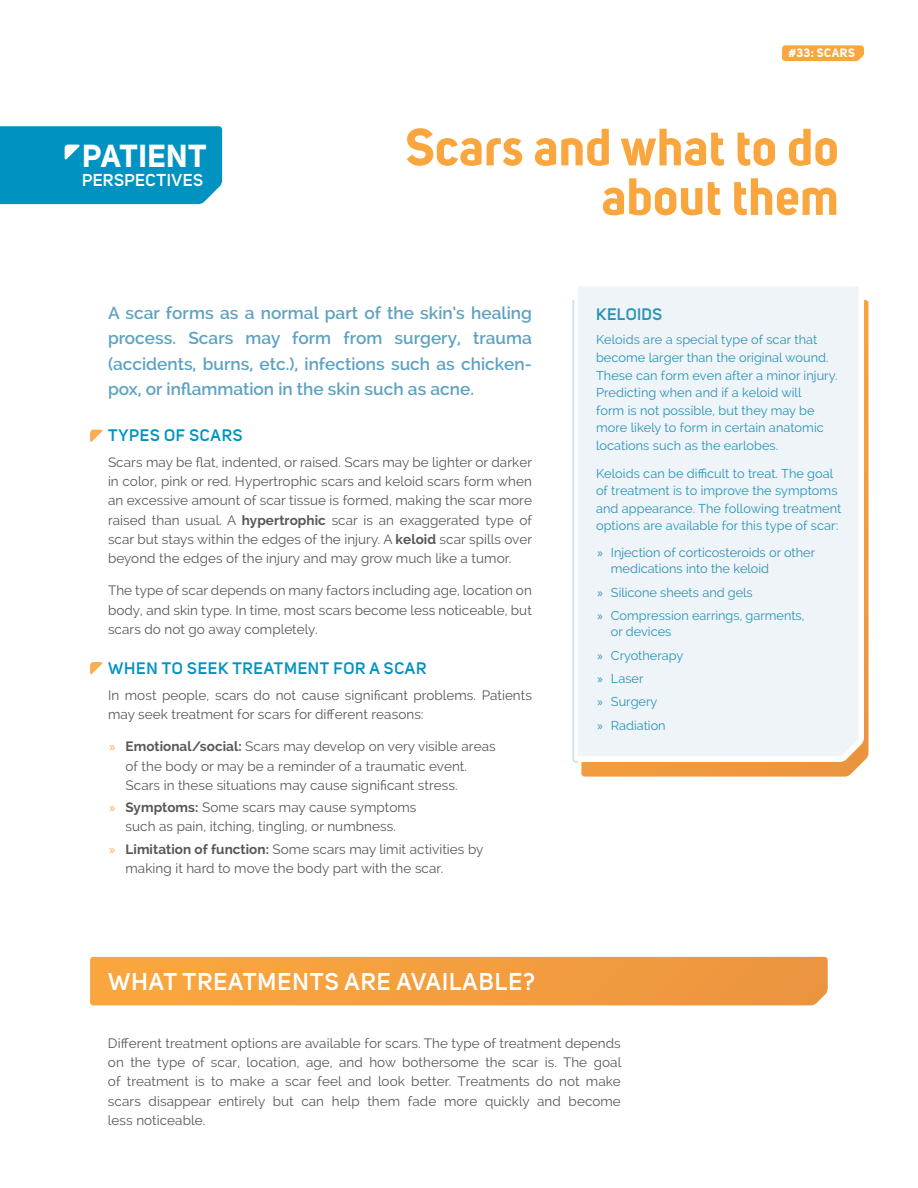
<style>
.page{position:relative;width:918px;height:1188px;background:#fff}
.page>*{position:absolute;margin:0;border:0;box-sizing:border-box;transform-origin:0 0}
.t1{font:700 51.75px/49.5px "Uni Sans";color:#faa63f;text-align:right}
.t2{font:700 31.5px "Uni Sans";letter-spacing:.01em;color:#fff}
.t3{font:600 24px "Uni Sans";letter-spacing:.045em;color:#fff}
.t4{font:600 17.25px/25.5px "Raleway";color:#5da2c2;text-align:justify}
.t5{font:600 17.1px "Uni Sans";letter-spacing:.025em;color:#fff}
.t6{font:600 16.5px "Uni Sans";letter-spacing:.045em;color:#0093c1}
.t7{font:600 16.5px "Uni Sans";letter-spacing:.025em;color:#2b93b6}
.t8{font:13.5px/19.2px "Raleway";letter-spacing:.005em;color:#57585a;text-align:justify}
.t9{font:12.75px/17.5px "Raleway";letter-spacing:.005em;color:#2b93b6}
.t10{font:700 12px "Uni Sans";letter-spacing:.045em;color:#fff}
.s1{font-weight:700}
.s2{font-family:"Myriad Pro";color:#faa63f}
.s3{font-family:"Myriad Pro"}
</style>
<div class="page">
<svg style="left:782px;top:45px;width:82px;height:16px"></svg>
<svg style="left:90px;top:430px;width:13px;height:12px"></svg>
<svg style="left:90px;top:662px;width:13px;height:13px"></svg>
<div style="left:0;top:126px;width:222px;height:78px;background:#0093c1"></div>
<svg style="left:581px;top:765px;width:279px;height:12px"></svg>
<div style="left:578px;top:287px;width:290px;height:478px;background:#eef4f8"></div>
<svg style="left:572px;top:298px;width:8px;height:466px"></svg>
<div style="left:90px;top:957px;width:738px;height:48px;background:#f39e3f"></div>
<h2 class="t2" style="left:82px;top:136px;width:126px">PATIENT</h2>
<p class="t5" style="left:82px;top:167px;width:123px">PERSPECTIVES</p>
<p class="t10" style="left:788px;top:46px;width:68px">#33: SCARS</p>
<h1 class="t1" style="left:405px;top:122px;width:435px">Scars and what to do about them</h1>
<p class="t4" style="left:108px;top:300px;width:425px">A scar forms as a normal part of the skin’s healing process. Scars may form from surgery, trauma (accidents, burns, etc.), infections such as chicken&shy;pox, or inflammation in the skin such as acne.</p>
<p class="t6" style="left:108px;top:423px;width:136px">TYPES OF SCARS</p>
<p class="t8" style="left:108px;top:453px;width:426px">Scars may be flat, indented, or raised. Scars may be lighter or darker in color, pink or red. Hypertrophic scars and keloid scars form when an excessive amount of scar tissue is formed, making the scar more raised than usual. A <span class="s1">hypertrophic</span> scar is an exaggerated type of scar but stays within the edges of the injury. A <span class="s1">keloid</span> scar spills over beyond the edges of the injury and may grow much like a tumor.</p>
<p class="t8" style="left:108px;top:581px;width:425px">The type of scar depends on many factors including age, location on body, and skin type. In time, most scars become less noticeable, but scars do not go away completely.</p>
<p class="t6" style="left:108px;top:656px;width:320px">WHEN TO SEEK TREATMENT FOR A SCAR</p>
<p class="t8" style="left:108px;top:685px;width:425px">In most people, scars do not cause significant problems. Patients may seek treatment for scars for different reasons:</p>
<p class="t8" style="left:126px;top:737px;width:372px;text-align:left;text-indent:-16px"><span class="s2">»</span> <span class="s1">Emotional/social:</span> Scars may develop on very visible areas of the body or may be a reminder of a traumatic event.<br>Scars in these situations may cause significant stress.</p>
<p class="t8" style="left:109px;top:798px;width:309px;text-align:center"><span class="s2">»</span> <span class="s1">Symptoms:</span> Some scars may cause symptoms such as pain, itching, tingling, or numbness.</p>
<p class="t8" style="left:126px;top:840px;width:359px;text-indent:-16px"><span class="s2">»</span> <span class="s1">Limitation of function:</span> Some scars may limit activities by making it hard to move the body part with the scar.</p>
<h3 class="t3" style="left:108px;top:963px;width:428px">WHAT TREATMENTS ARE AVAILABLE?</h3>
<p class="t7" style="left:596px;top:302px;width:67px">KELOIDS</p>
<p class="t9" style="left:596px;top:331px;width:243px">Keloids are a special type of scar that become larger than the original wound.<br>These can form even after a minor injury.<br>Predicting when and if a keloid will<br>form is not possible, but they may be more likely to form in certain anatomic locations such as the earlobes.</p>
<p class="t9" style="left:596px;top:464px;width:247px">Keloids can be difficult to treat. The goal of treatment is to improve the symptoms and appearance. The following treatment options are available for this type of scar:</p>
<p class="t9" style="left:611px;top:544px;width:206px;line-height:16.5px;text-indent:-14px"><span class="s3">»</span> Injection of corticosteroids or other medications into the keloid</p>
<p class="t9" style="left:597px;top:581px;width:209px;line-height:23.2px"><span class="s3">»</span> Silicone sheets and gels<br><span class="s3">»</span> Compression earrings, garments,</p>
<p class="t9" style="left:597px;top:620px;width:88px;line-height:23.2px;text-indent:14px">or devices<br><span class="s3">»</span> Cryotherapy <span class="s3">»</span> Laser<br><span class="s3">»</span> Surgery<br><span class="s3">»</span> Radiation</p>
<p class="t8" style="left:108px;top:1034px;width:515px">Different treatment options are available for scars. The type of treatment depends on the type of scar, location, age, and how bothersome the scar is. The goal of treatment is to make a scar feel and look better. Treatments do not make scars disappear entirely but can help them fade more quickly and become less noticeable.</p>
</div>
